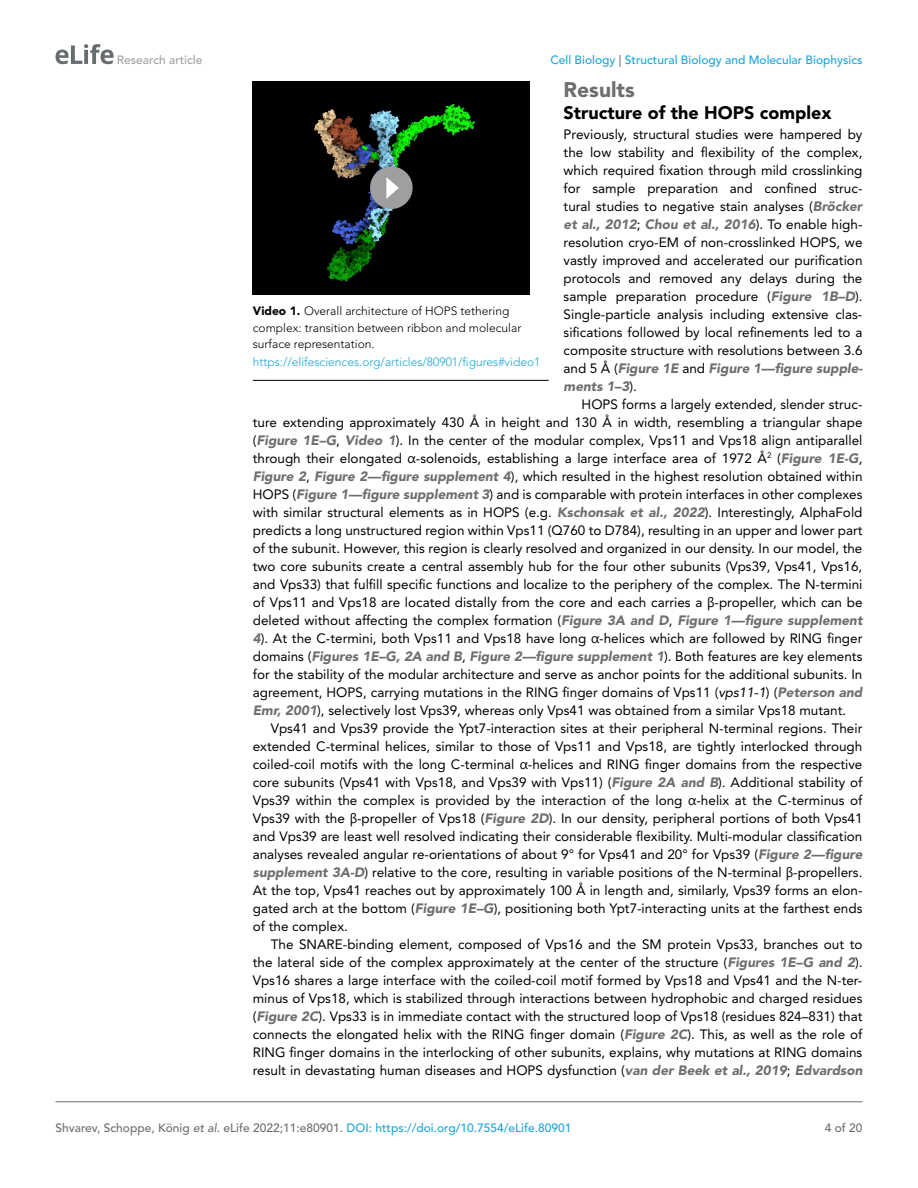
<style>
.page{position:relative;width:918px;height:1188px;background:#fff}
.page>*{position:absolute;margin:0;border:0;box-sizing:border-box;transform-origin:0 0}
.t1{font:900 21px "Avenir LT Std";color:#6e6e70}
.t2{font:900 18px "Avenir LT Std";color:#000}
.t3{font:13.5px/18px "Avenir LT Std";color:#000;text-align:justify}
.t4{font:300 12px/16.5px "Avenir LT Std";color:#000}
.t5{font:500 12px "Avenir LT Std";color:#6e6e70}
.t6{font:300 12px "Avenir LT Std";color:#1ea4d7}
.t7{font:500 12px "Avenir LT Std";color:#1ea4d7}
.t8{font:500 12px "Avenir LT Std";color:#a3a09f}
.s1{color:#6e6e70}
.s2{font-weight:900;font-style:italic;color:#6e6e70}
.s3{font-family:"Segoe UI"}
.s4{font-style:italic}
.s5{font-weight:900}
.s6{color:#1ea4d7}
</style>
<div class="page">
<svg style="left:56px;top:44px;width:58px;height:20px"></svg>
<hr style="left:56px;top:1101px;width:806px;height:1px;background:#6e6e70">
<hr style="left:253px;top:380px;width:296px;height:1px;background:#000">
<img style="left:253px;top:81px;width:277px;height:213px">
<div style="left:370px;top:166px;width:43px;height:43px;background:#9f9ea0;border-radius:50%"></div>
<svg style="left:386px;top:177px;width:13px;height:22px"></svg>
<p class="t8" style="left:117px;top:53px;width:87px">Research article</p>
<p class="t7" style="left:550px;top:53px;width:314px">Cell Biology <span class="s1">|</span> Structural Biology and Molecular Biophysics</p>
<h1 class="t1" style="left:564px;top:77px;width:73px">Results</h1>
<h2 class="t2" style="left:564px;top:102px;width:269px">Structure of the HOPS complex</h2>
<p class="t3" style="left:564px;top:125px;width:301px">Previously, structural studies were hampered by the low stability and flexibility of the complex, which required fixation through mild crosslinking for sample preparation and confined struc&shy;tural studies to negative stain analyses (<span class="s2">Bröcker et al., 2012</span>; <span class="s2">Chou et al., 2016</span>). To enable high&shy;resolution cryo-EM of non-crosslinked HOPS, we vastly improved and accelerated our purification protocols and removed any delays during the sample preparation procedure (<span class="s2">Figure 1B–D</span>).<br>Single-particle analysis including extensive clas&shy;sifications followed by local refinements led to a composite structure with resolutions between 3.6 and 5 Å (<span class="s2">Figure 1E</span> and <span class="s2">Figure 1—figure supple&shy;ments 1–3</span>).</p>
<p class="t3" style="left:253px;top:395px;width:611px;text-indent:329px">HOPS forms a largely extended, slender struc&shy;ture extending approximately 430 Å in height and 130 Å in width, resembling a triangular shape (<span class="s2">Figure 1E–G</span>, <span class="s2">Video 1</span>). In the center of the modular complex, Vps11 and Vps18 align antiparallel through their elongated <span class="s3">α</span>-solenoids, establishing a large interface area of 1972 Å<sup>2</sup> (<span class="s2">Figure 1E-G</span>, <span class="s2">Figure 2</span>, <span class="s2">Figure 2—figure supplement 4</span>), which resulted in the highest resolution obtained within HOPS (<span class="s2">Figure 1—figure supplement 3</span>) and is comparable with protein interfaces in other complexes with similar structural elements as in HOPS (e.g. <span class="s2">Kschonsak et al., 2022</span>). Interestingly, AlphaFold predicts a long unstructured region within Vps11 (Q760 to D784), resulting in an upper and lower part of the subunit. However, this region is clearly resolved and organized in our density. In our model, the two core subunits create a central assembly hub for the four other subunits (Vps39, Vps41, Vps16, and Vps33) that fulfill specific functions and localize to the periphery of the complex. The N-termini of Vps11 and Vps18 are located distally from the core and each carries a <span class="s3">β</span>-propeller, which can be deleted without affecting the complex formation (<span class="s2">Figure 3A and D</span>, <span class="s2">Figure 1—figure supplement 4</span>). At the C-termini, both Vps11 and Vps18 have long <span class="s3">α</span>-helices which are followed by RING finger domains (<span class="s2">Figures 1E–G, 2A and B</span>, <span class="s2">Figure 2—figure supplement 1</span>). Both features are key elements for the stability of the modular architecture and serve as anchor points for the additional subunits. In agreement, HOPS, carrying mutations in the RING finger domains of Vps11 (<span class="s4">vps11-1</span>) (<span class="s2">Peterson and Emr, 2001</span>), selectively lost Vps39, whereas only Vps41 was obtained from a similar Vps18 mutant.</p>
<p class="t3" style="left:253px;top:719px;width:611px;text-indent:18px">Vps41 and Vps39 provide the Ypt7-interaction sites at their peripheral N-terminal regions. Their extended C-terminal helices, similar to those of Vps11 and Vps18, are tightly interlocked through coiled-coil motifs with the long C-terminal <span class="s3">α</span>-helices and RING finger domains from the respective core subunits (Vps41 with Vps18, and Vps39 with Vps11) (<span class="s2">Figure 2A and B</span>). Additional stability of Vps39 within the complex is provided by the interaction of the long <span class="s3">α</span>-helix at the C-terminus of Vps39 with the <span class="s3">β</span>-propeller of Vps18 (<span class="s2">Figure 2D</span>). In our density, peripheral portions of both Vps41 and Vps39 are least well resolved indicating their considerable flexibility. Multi-modular classification analyses revealed angular re-orientations of about 9° for Vps41 and 20° for Vps39 (<span class="s2">Figure 2—figure supplement 3A-D</span>) relative to the core, resulting in variable positions of the N-terminal <span class="s3">β</span>-propellers.<br>At the top, Vps41 reaches out by approximately 100 Å in length and, similarly, Vps39 forms an elon&shy;gated arch at the bottom (<span class="s2">Figure 1E–G</span>), positioning both Ypt7-interacting units at the farthest ends of the complex.</p>
<p class="t3" style="left:253px;top:935px;width:611px;text-indent:18px">The SNARE-binding element, composed of Vps16 and the SM protein Vps33, branches out to the lateral side of the complex approximately at the center of the structure (<span class="s2">Figures 1E–G and 2</span>).<br>Vps16 shares a large interface with the coiled-coil motif formed by Vps18 and Vps41 and the N-ter&shy;minus of Vps18, which is stabilized through interactions between hydrophobic and charged residues (<span class="s2">Figure 2C</span>). Vps33 is in immediate contact with the structured loop of Vps18 (residues 824–831) that connects the elongated helix with the RING finger domain (<span class="s2">Figure 2C</span>). This, as well as the role of RING finger domains in the interlocking of other subunits, explains, why mutations at RING domains result in devastating human diseases and HOPS dysfunction (<span class="s2">van der Beek et al., 2019</span>; <span class="s2">Edvardson</span></p>
<p class="t4" style="left:253px;top:303px;width:270px"><span class="s5">Video 1.</span> Overall architecture of HOPS tethering complex: transition between ribbon and molecular surface representation.</p>
<p class="t6" style="left:253px;top:355px;width:289px">https://elifesciences.org/articles/80901/figures#video1</p>
<p class="t5" style="left:56px;top:1121px;width:518px">Shvarev, Schoppe, König <span class="s4">et al</span>. eLife 2022;11:e80901. <span class="s6">DOI: https://doi.org/10.7554/eLife.80901</span></p>
<p class="t5" style="left:825px;top:1121px;width:39px">4 of 20</p>
</div>
